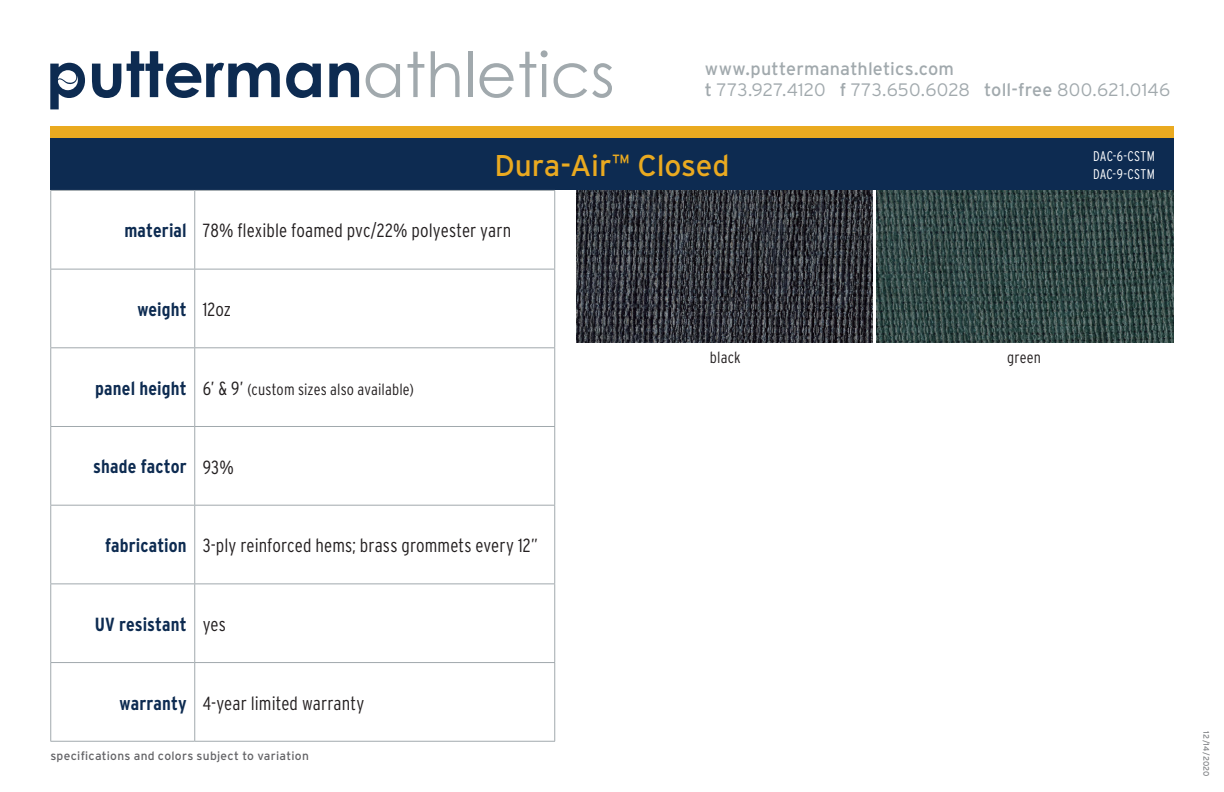
<style>
.page{position:relative;width:1224px;height:792px;background:#fff}
.page>*{position:absolute;margin:0;border:0;box-sizing:border-box;transform-origin:0 0}
.product_name{font:30px "Interstate";letter-spacing:-.005em;color:#eaaa20}
.product_name-2{font:22px "Interstate";color:#eaaa20}
.description{font:300 condensed 19px "Interstate";letter-spacing:.005em;color:#231f20}
.heading{font:700 condensed 19px "Interstate";letter-spacing:.01em;color:#0d2b51}
.t1{font:18px/21.6px "Interstate";letter-spacing:.01em;color:#a1a9ad}
.description-2{font:300 condensed 16px "Interstate";letter-spacing:.01em;color:#231f20}
.color{font:300 condensed 16px "Interstate";letter-spacing:.01em;color:#231f20}
.part{font:300 condensed 14px "Interstate";letter-spacing:.02em;color:#fff}
.t2{font:12px "Interstate";letter-spacing:.025em;color:#636366}
.t3{font:8px "Interstate";letter-spacing:.01em;color:#808285}
.s1{font-weight:300}
.s2{font-size:19px}
</style>
<div class="page">
<svg style="left:366px;top:63px;width:34px;height:35px"></svg>
<svg style="left:408px;top:52px;width:16px;height:45px"></svg>
<svg style="left:431px;top:51px;width:29px;height:46px"></svg>
<hr style="left:468px;top:51px;width:4px;height:46px;background:#a1a9ad">
<svg style="left:480px;top:50px;width:68px;height:48px"></svg>
<svg style="left:554px;top:63px;width:58px;height:35px"></svg>
<svg style="left:92px;top:64px;width:29px;height:34px"></svg>
<svg style="left:127px;top:51px;width:153px;height:47px"></svg>
<svg style="left:286px;top:63px;width:35px;height:35px"></svg>
<svg style="left:329px;top:63px;width:30px;height:34px"></svg>
<svg style="left:50px;top:63px;width:35px;height:46px"></svg>
<div style="left:50px;top:126px;width:1124px;height:13px;background:#eaaa20"></div>
<div style="left:50px;top:139px;width:1124px;height:51px;background:#0d2b51"></div>
<hr style="left:50px;top:190px;width:145px;height:1px;background:#a1a9ad">
<hr style="left:50px;top:191px;width:1px;height:78px;background:#a1a9ad">
<hr style="left:195px;top:190px;width:360px;height:1px;background:#a1a9ad">
<hr style="left:194px;top:191px;width:1px;height:78px;background:#a1a9ad">
<hr style="left:554px;top:191px;width:1px;height:78px;background:#a1a9ad">
<hr style="left:50px;top:269px;width:145px;height:1px;background:#a1a9ad">
<hr style="left:50px;top:269px;width:1px;height:78px;background:#a1a9ad">
<hr style="left:195px;top:269px;width:360px;height:1px;background:#a1a9ad">
<hr style="left:194px;top:269px;width:1px;height:78px;background:#a1a9ad">
<hr style="left:554px;top:269px;width:1px;height:78px;background:#a1a9ad">
<hr style="left:50px;top:347px;width:145px;height:1px;background:#a1a9ad">
<hr style="left:50px;top:348px;width:1px;height:78px;background:#a1a9ad">
<hr style="left:195px;top:347px;width:360px;height:1px;background:#a1a9ad">
<hr style="left:194px;top:348px;width:1px;height:78px;background:#a1a9ad">
<hr style="left:554px;top:348px;width:1px;height:78px;background:#a1a9ad">
<hr style="left:50px;top:426px;width:145px;height:1px;background:#a1a9ad">
<hr style="left:50px;top:427px;width:1px;height:78px;background:#a1a9ad">
<hr style="left:195px;top:426px;width:360px;height:1px;background:#a1a9ad">
<hr style="left:194px;top:427px;width:1px;height:78px;background:#a1a9ad">
<hr style="left:554px;top:427px;width:1px;height:78px;background:#a1a9ad">
<hr style="left:50px;top:505px;width:145px;height:1px;background:#a1a9ad">
<hr style="left:50px;top:506px;width:1px;height:78px;background:#a1a9ad">
<hr style="left:195px;top:505px;width:360px;height:1px;background:#a1a9ad">
<hr style="left:194px;top:506px;width:1px;height:78px;background:#a1a9ad">
<hr style="left:554px;top:506px;width:1px;height:78px;background:#a1a9ad">
<hr style="left:50px;top:584px;width:145px;height:1px;background:#a1a9ad">
<hr style="left:50px;top:584px;width:1px;height:78px;background:#a1a9ad">
<hr style="left:195px;top:584px;width:360px;height:1px;background:#a1a9ad">
<hr style="left:194px;top:584px;width:1px;height:78px;background:#a1a9ad">
<hr style="left:554px;top:584px;width:1px;height:78px;background:#a1a9ad">
<hr style="left:50px;top:662px;width:145px;height:1px;background:#a1a9ad">
<hr style="left:50px;top:663px;width:1px;height:78px;background:#a1a9ad">
<hr style="left:195px;top:662px;width:360px;height:1px;background:#a1a9ad">
<hr style="left:194px;top:663px;width:1px;height:78px;background:#a1a9ad">
<hr style="left:554px;top:663px;width:1px;height:78px;background:#a1a9ad">
<hr style="left:50px;top:741px;width:145px;height:1px;background:#a1a9ad">
<hr style="left:195px;top:741px;width:360px;height:1px;background:#a1a9ad">
<svg style="left:876px;top:190px;width:1px;height:152px"></svg>
<img style="left:576px;top:190px;width:297px;height:152px">
<img style="left:877px;top:190px;width:297px;height:152px">
<p class="t1" style="left:705px;top:58px;width:467px">www.puttermanathletics.com<br>t <span class="s1">773.927.4120</span> f <span class="s1">773.650.6028</span> toll-free <span class="s1">800.621.0146</span></p>
<p class="product_name" style="left:516px;top:149px;width:194px">product name</p>
<p class="product_name" style="left:638px;top:149px;width:94px">Closed</p>
<p class="product_name" style="left:494px;top:149px;width:119px">Du a-Air</p>
<p class="product_name-2" style="left:612px;top:150px;width:18px">™</p>
<p class="heading" style="left:124px;top:220px;width:64px">material</p>
<p class="description" style="left:203px;top:220px;width:310px">78% flexible foamed pvc/22% polyester yarn</p>
<p class="heading" style="left:137px;top:299px;width:51px">weight</p>
<p class="description" style="left:203px;top:299px;width:30px">12oz</p>
<p class="heading" style="left:95px;top:377px;width:93px">panel height</p>
<p class="description-2" style="left:203px;top:380px;width:213px"><span class="s2">6’ &amp; 9’</span> (custom sizes also available)</p>
<p class="heading" style="left:93px;top:456px;width:95px">shade factor</p>
<p class="description" style="left:203px;top:456px;width:33px">93%</p>
<p class="heading" style="left:105px;top:535px;width:83px">fabrication</p>
<p class="description" style="left:203px;top:535px;width:337px">3-ply reinforced hems; brass grommets every 12”</p>
<p class="heading" style="left:95px;top:614px;width:93px">UV resistant</p>
<p class="description" style="left:203px;top:614px;width:25px">yes</p>
<p class="heading" style="left:120px;top:692px;width:69px">warranty</p>
<p class="description" style="left:203px;top:692px;width:163px">4-year limited warranty</p>
<p class="t2" style="left:50px;top:749px;width:260px">specifications and colors subject to variation</p>
<p class="color" style="left:710px;top:349px;width:32px">black</p>
<p class="color" style="left:1007px;top:349px;width:35px">green</p>
<p class="part" style="left:1093px;top:148px;width:63px">DAC-6-CSTM</p>
<p class="part" style="left:1093px;top:166px;width:63px">DAC-9-CSTM</p>
<p class="part" style="left:1122px;top:157px;width:34px">PART#</p>
<p class="t3" style="left:1211px;top:731px;width:47px;rotate:90deg">12/14/2020</p>
</div>
